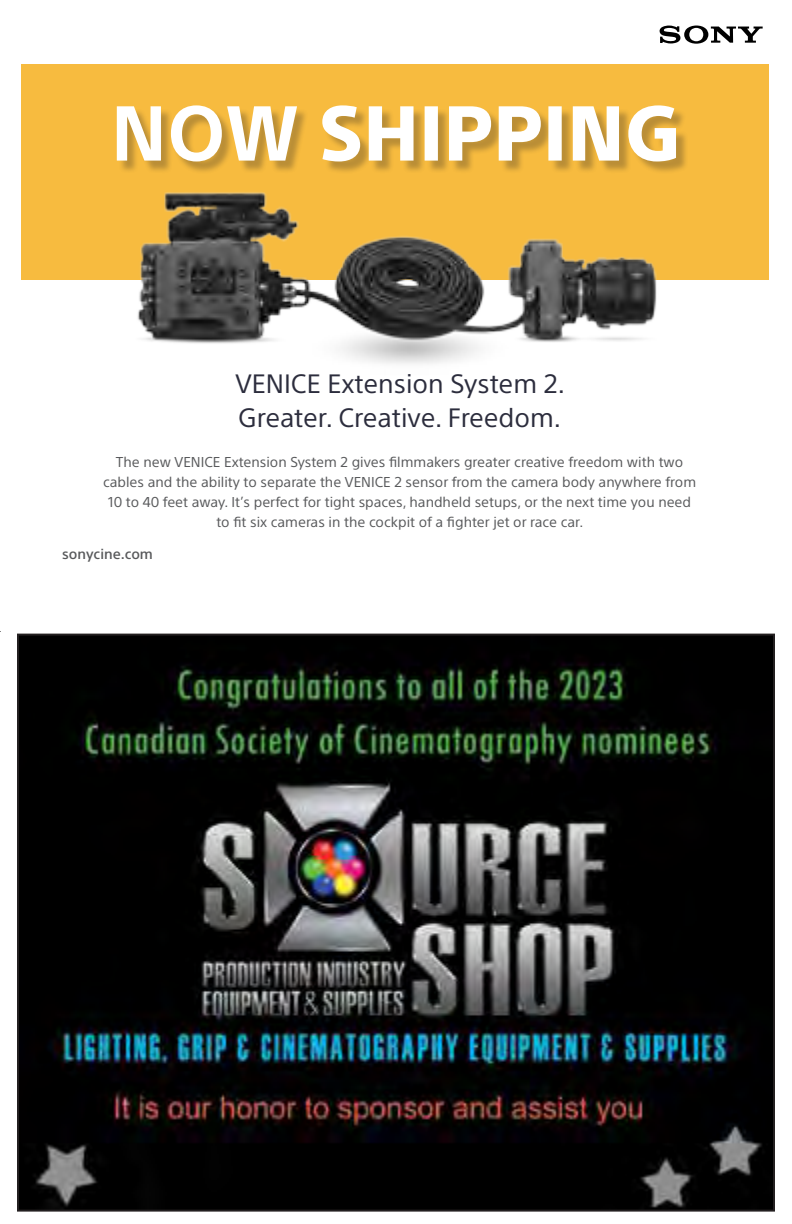
<style>
.page{position:relative;width:792px;height:1224px;background:#fff}
.page>*{position:absolute;margin:0;border:0;box-sizing:border-box;transform-origin:0 0}
.t1{font:26px/34px "SST Pro";color:#2c2d3d}
.t2{font:14px/20px "SST Pro";color:#58595b;text-align:center}
.t3{font:500 14px "SST Pro";color:#58595b}
</style>
<div class="page">
<img style="left:20px;top:637px;width:752px;height:572px">
<div style="left:22px;top:64px;width:747px;height:216px;background:#f7bb3f"></div>
<svg style="left:660px;top:26px;width:103px;height:18px"></svg>
<img style="left:137px;top:192px;width:520px;height:172px">
<div style="left:118px;top:107px;width:571px;height:67px;background:#231f20;opacity:.29"></div>
<svg style="left:117px;top:105px;width:559px;height:57px"></svg>
<h1 class="t1" style="left:236px;top:366px;width:331px">VENICE Extension System 2.<br>Greater. Creative. Freedom.</h1>
<p class="t2" style="left:103px;top:452px;width:595px">The new VENICE Extension System 2 gives filmmakers greater creative freedom with two cables and the ability to separate the VENICE 2 sensor from the camera body anywhere from 10 to 40 feet away. It’s perfect for tight spaces, handheld setups, or the next time you need to fit six cameras in the cockpit of a fighter jet or race car.</p>
<p class="t3" style="left:62px;top:545px;width:92px">sonycine.com</p>
</div>
